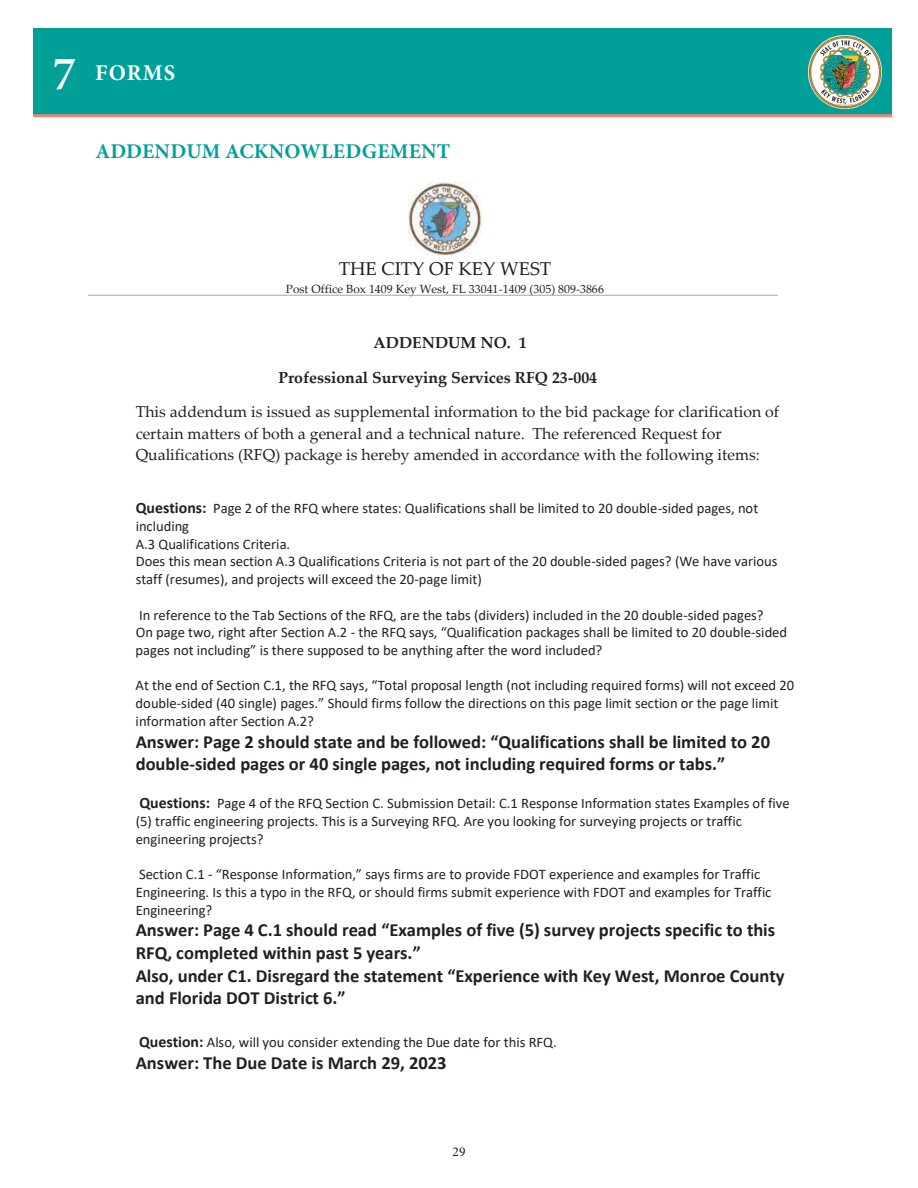
<style>
.page{position:relative;width:918px;height:1188px;background:#fff}
.page>*{position:absolute;margin:0;border:0;box-sizing:border-box;transform-origin:0 0}
.t1{font:600 48px "Minion Pro";color:#fff}
.t2{font:700 22.5px "Minion Pro";letter-spacing:.05em;color:#fff}
.t3{font:700 21px "Minion Pro";letter-spacing:.01em;color:#00a099}
.t4{font:700 18.6px/22.6px "Calibri";color:#231f20}
.t5{font:18.6px "Palatino Linotype";color:#231f20}
.t6{font:15.9px/21.5px "Palatino Linotype";color:#231f20}
.t7{font:700 15.9px "Palatino Linotype";color:#231f20}
.t8{font:14.55px/17.9px "Calibri";color:#231f20}
.t9{font:13.5px "Minion Pro";color:#231f20}
.t10{font:11.85px "Palatino Linotype";color:#231f20}
.s1{font-weight:700;font-size:15.9px}
</style>
<div class="page">
<div style="left:33px;top:28px;width:859px;height:88px;background:#00a099"></div>
<img style="left:808px;top:36px;width:73px;height:73px">
<hr style="left:33px;top:114px;width:859px;height:3px;background:#ee8570">
<img style="left:408px;top:182px;width:73px;height:74px">
<hr style="left:88px;top:295px;width:690px;height:1px;background:#a5a7a9">
<h1 class="t1" style="left:53px;top:40px;width:25px">7</h1>
<h2 class="t2" style="left:95px;top:57px;width:82px">FORMS</h2>
<p class="t3" style="left:95px;top:136px;width:356px">ADDENDUM ACKNOWLEDGEMENT</p>
<p class="t5" style="left:339px;top:256px;width:214px">THE CITY OF KEY WEST</p>
<p class="t10" style="left:286px;top:281px;width:320px">Post Office Box 1409 Key West, FL 33041-1409 (305) 809-3866</p>
<p class="t7" style="left:374px;top:331px;width:155px">ADDENDUM NO. 1</p>
<p class="t7" style="left:278px;top:366px;width:320px">Professional Surveying Services RFQ 23-004</p>
<p class="t6" style="left:136px;top:400px;width:645px">This addendum is issued as supplemental information to the bid package for clarification of</p>
<p class="t6" style="left:136px;top:422px;width:625px">certain matters of both a general and a technical nature. The referenced Request for<br>Qualifications (RFQ) package is hereby amended in accordance with the following items:</p>
<p class="t8" style="left:136px;top:499px;width:643px"><span class="s1">Questions:</span> Page 2 of the RFQ where states: Qualifications shall be limited to 20 double-sided pages, not including<br>A.3 Qualifications Criteria.<br>Does this mean section A.3 Qualifications Criteria is not part of the 20 double-sided pages? (We have various staff (resumes), and projects will exceed the 20-page limit)</p>
<p class="t8" style="left:136px;top:606px;width:653px">In reference to the Tab Sections of the RFQ, are the tabs (dividers) included in the 20 double-sided pages?<br>On page two, right after Section A.2 - the RFQ says, “Qualification packages shall be limited to 20 double-sided pages not including” is there supposed to be anything after the word included?</p>
<p class="t8" style="left:136px;top:676px;width:660px">At the end of Section C.1, the RFQ says, “Total proposal length (not including required forms) will not exceed 20 double-sided (40 single) pages.” Should firms follow the directions on this page limit section or the page limit information after Section A.2?</p>
<p class="t4" style="left:136px;top:730px;width:636px">Answer: Page 2 should state and be followed: “Qualifications shall be limited to 20 double-sided pages or 40 single pages, not including required forms or tabs.”</p>
<p class="t8" style="left:136px;top:794px;width:655px"><span class="s1">Questions:</span> Page 4 of the RFQ Section C. Submission Detail: C.1 Response Information states Examples of five (5) traffic engineering projects. This is a Surveying RFQ. Are you looking for surveying projects or traffic engineering projects?</p>
<p class="t8" style="left:136px;top:865px;width:637px">Section C.1 - “Response Information,” says firms are to provide FDOT experience and examples for Traffic<br>Engineering. Is this a typo in the RFQ, or should firms submit experience with FDOT and examples for Traffic<br>Engineering?</p>
<p class="t4" style="left:136px;top:919px;width:650px">Answer: Page 4 C.1 should read “Examples of five (5) survey projects specific to this RFQ, completed within past 5 years.”<br>Also, under C1. Disregard the statement “Experience with Key West, Monroe County and Florida DOT District 6.”</p>
<p class="t8" style="left:139px;top:1033px;width:419px"><span class="s1">Question:</span> Also, will you consider extending the Due date for this RFQ.</p>
<p class="t4" style="left:136px;top:1051px;width:312px">Answer: The Due Date is March 29, 2023</p>
<p class="t9" style="left:453px;top:1142px;width:14px">29</p>
</div>
